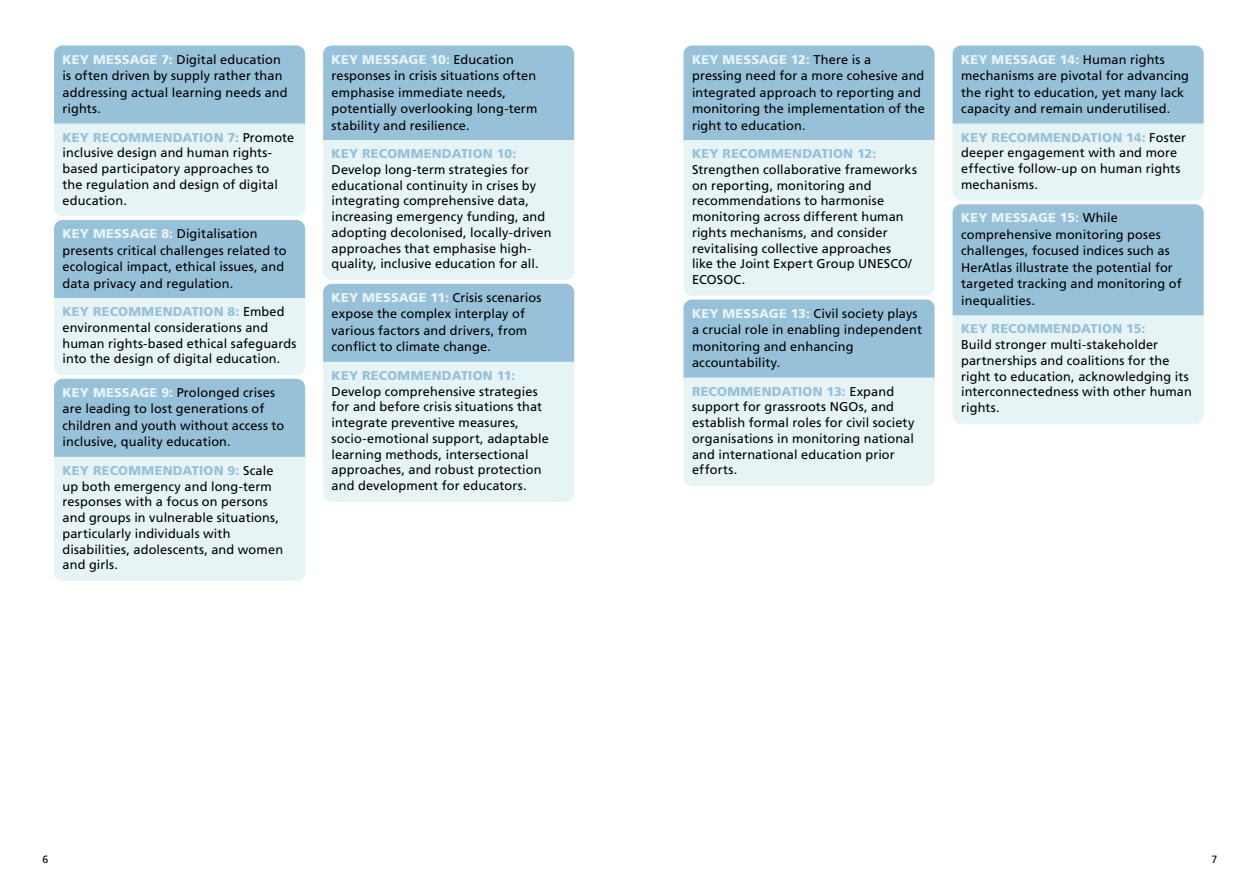
<style>
.page{position:relative;width:1259px;height:893px;background:#fff}
.page>*{position:absolute;margin:0;border:0;box-sizing:border-box;transform-origin:0 0}
.t1{font:12.75px/15.8px "Frutiger LT Pro";letter-spacing:.01em;color:#000}
.t2{font:900 12.75px "Frutiger LT Pro";letter-spacing:.015em;color:#97c1d9}
.t3{font:10.5px "Frutiger LT Pro";color:#000}
.s1{font-weight:900;color:#e6f4f5}
.s2{font-weight:900;color:#97c1d9}
</style>
<div class="page">
<svg style="left:54px;top:45px;width:251px;height:536px;background:#c3dde8"></svg>
<svg style="left:323px;top:45px;width:251px;height:457px;background:#c8e0ea"></svg>
<svg style="left:683px;top:45px;width:251px;height:441px;background:#c7e0ea"></svg>
<svg style="left:952px;top:45px;width:251px;height:379px;background:#bfdae7"></svg>
<p class="t1" style="left:63px;top:51px;width:227px;line-height:16.5px"><span class="s1">KEY MESSAGE 7:</span> Digital education is often driven by supply rather than addressing actual learning needs and rights.</p>
<p class="t1" style="left:63px;top:129px;width:233px"><span class="s2">KEY RECOMMENDATION 7:</span> Promote inclusive design and human rights&shy;based participatory approaches to<br>the regulation and design of digital education.</p>
<p class="t1" style="left:63px;top:225px;width:226px;line-height:16.5px"><span class="s1">KEY MESSAGE 8:</span> Digitalisation presents critical challenges related to ecological impact, ethical issues, and data privacy and regulation.</p>
<p class="t1" style="left:63px;top:304px;width:236px"><span class="s2">KEY RECOMMENDATION 8:</span> Embed environmental considerations and human rights-based ethical safeguards into the design of digital education.</p>
<p class="t1" style="left:63px;top:384px;width:223px;line-height:16.5px"><span class="s1">KEY MESSAGE 9:</span> Prolonged crises are leading to lost generations of children and youth without access to inclusive, quality education.</p>
<p class="t1" style="left:63px;top:463px;width:222px"><span class="s2">KEY RECOMMENDATION 9:</span> Scale up both emergency and long-term responses with a focus on persons and groups in vulnerable situations, particularly individuals with disabilities, adolescents, and women and girls.</p>
<p class="t1" style="left:332px;top:51px;width:207px;line-height:16.5px"><span class="s1">KEY MESSAGE 10:</span> Education responses in crisis situations often emphasise immediate needs, potentially overlooking long-term stability and resilience.</p>
<p class="t2" style="left:332px;top:146px;width:186px">KEY RECOMMENDATION 10:</p>
<p class="t1" style="left:332px;top:162px;width:221px">Develop long-term strategies for educational continuity in crises by integrating comprehensive data, increasing emergency funding, and adopting decolonised, locally-driven approaches that emphasise high&shy;quality, inclusive education for all.</p>
<p class="t1" style="left:332px;top:289px;width:211px;line-height:16.5px"><span class="s1">KEY MESSAGE 11:</span> Crisis scenarios expose the complex interplay of various factors and drivers, from conflict to climate change.</p>
<p class="t2" style="left:332px;top:368px;width:185px">KEY RECOMMENDATION 11:</p>
<p class="t1" style="left:332px;top:383px;width:219px">Develop comprehensive strategies for and before crisis situations that integrate preventive measures, socio-emotional support, adaptable learning methods, intersectional approaches, and robust protection and development for educators.</p>
<p class="t1" style="left:692px;top:51px;width:234px;line-height:16.5px"><span class="s1">KEY MESSAGE 12:</span> There is a<br>pressing need for a more cohesive and integrated approach to reporting and monitoring the implementation of the right to education.</p>
<p class="t2" style="left:692px;top:146px;width:186px">KEY RECOMMENDATION 12:</p>
<p class="t1" style="left:692px;top:162px;width:226px">Strengthen collaborative frameworks on reporting, monitoring and recommendations to harmonise monitoring across different human rights mechanisms, and consider revitalising collective approaches<br>like the Joint Expert Group UNESCO/<br>ECOSOC.</p>
<p class="t1" style="left:692px;top:305px;width:231px;line-height:16.5px"><span class="s1">KEY MESSAGE 13:</span> Civil society plays a crucial role in enabling independent monitoring and enhancing accountability.</p>
<p class="t1" style="left:692px;top:383px;width:224px"><span class="s2">RECOMMENDATION 13:</span> Expand support for grassroots NGOs, and establish formal roles for civil society organisations in monitoring national and international education prior efforts.</p>
<p class="t1" style="left:961px;top:51px;width:229px;line-height:16.5px"><span class="s1">KEY MESSAGE 14:</span> Human rights mechanisms are pivotal for advancing the right to education, yet many lack capacity and remain underutilised.</p>
<p class="t1" style="left:961px;top:129px;width:227px"><span class="s2">KEY RECOMMENDATION 14:</span> Foster deeper engagement with and more effective follow-up on human rights mechanisms.</p>
<p class="t1" style="left:961px;top:210px;width:222px;line-height:16.5px"><span class="s1">KEY MESSAGE 15:</span> While comprehensive monitoring poses challenges, focused indices such as<br>HerAtlas illustrate the potential for targeted tracking and monitoring of inequalities.</p>
<p class="t2" style="left:961px;top:321px;width:186px">KEY RECOMMENDATION 15:</p>
<p class="t1" style="left:961px;top:337px;width:232px">Build stronger multi-stakeholder partnerships and coalitions for the right to education, acknowledging its interconnectedness with other human rights.</p>
<p class="t3" style="left:43px;top:853px;width:7px">6</p>
<p class="t3" style="left:1211px;top:853px;width:7px">7</p>
</div>
